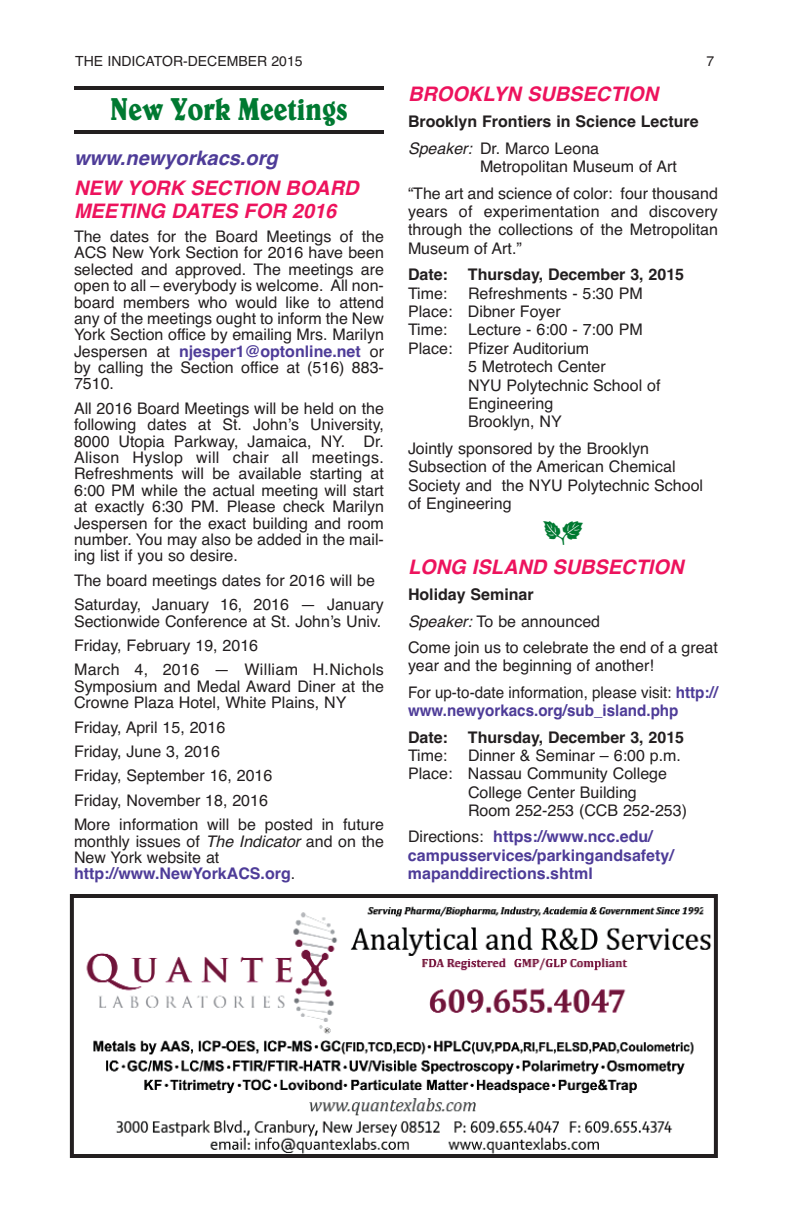
<style>
.page{position:relative;width:792px;height:1224px;background:#fff}
.page>*{position:absolute;margin:0;border:0;box-sizing:border-box;transform-origin:0 0}
.t1{font:36px "Type Embellishments One Let Plain";color:#007931}
.t2{font:700 32px "Belwe";color:#007931;scale:.8 1}
.t3{font:italic 700 20px/22.4px "Helvetica";color:#ed135d}
.t4{font:italic 700 20px "Helvetica";color:#4e3c98}
.t5{font:16px/16.4px "Helvetica";color:#231f20}
.t6{font:700 16px/26.4px "Helvetica";color:#231f20}
.t7{font:700 16px/18.4px "Helvetica";color:#4e3c98}
.t8{font:700 16px "Helvetica";color:#4e3c98;scale:.95 1}
.t9{font:14px "Helvetica";color:#231f20}
.s1{font-weight:700;color:#4e3c98}
.s2{font-style:italic}
.s3{font-weight:400;font-style:italic}
.s4{font-weight:400}
.s5{font-weight:700}
.s6{font-weight:400;color:#231f20}
</style>
<div class="page">
<hr style="left:74px;top:86px;width:310px;height:4px;background:#231f20">
<hr style="left:74px;top:130px;width:310px;height:4px;background:#231f20">
<img style="left:86px;top:906px;width:626px;height:247px">
<div style="left:70px;top:894px;width:648px;height:264px;border:4px solid #231f20"></div>
<p class="t9" style="left:75px;top:56px;width:229px">THE INDICATOR-DECEMBER 2015</p>
<p class="t9" style="left:706px;top:56px;width:9px">7</p>
<h2 class="t2" style="left:110px;top:98px;width:298px">New York Meetings</h2>
<p class="t4" style="left:74px;top:150px;width:205px">www.newyorkacs.org</p>
<p class="t3" style="left:74px;top:179px;width:286px">NEW YORK SECTION BOARD<br>MEETING DATES FOR 2016</p>
<p class="t5" style="left:74px;top:230px;width:312px;text-align:justify">The dates for the Board Meetings of the ACS New York Section for 2016 have been selected and approved. The meetings are open to all – everybody is welcome. All non&shy;board members who would like to attend any of the meetings ought to inform the New York Section office by emailing Mrs. Marilyn Jespersen at <span class="s1">njesper1@optonline.net</span> or by calling the Section office at (516) 883- 7510.</p>
<p class="t5" style="left:74px;top:402px;width:311px;text-align:justify">All 2016 Board Meetings will be held on the following dates at St. Johnʼs University, 8000 Utopia Parkway, Jamaica, NY. Dr.<br>Alison Hyslop will chair all meetings.<br>Refreshments will be available starting at 6:00 PM while the actual meeting will start at exactly 6:30 PM. Please check Marilyn Jespersen for the exact building and room number. You may also be added in the mail&shy;ing list if you so desire.</p>
<p class="t5" style="left:74px;top:570px;width:311px;line-height:24.4px">The board meetings dates for 2016 will be<br>Saturday, January 16, 2016 — January</p>
<p class="t5" style="left:74px;top:610px;width:311px;line-height:24.4px">Sectionwide Conference at St. Johnʼs Univ.<br>Friday, February 19, 2016<br>March 4, 2016 — William H.Nichols</p>
<p class="t5" style="left:74px;top:679px;width:311px">Symposium and Medal Award Diner at the<br>Crowne Plaza Hotel, White Plains, NY</p>
<p class="t5" style="left:74px;top:716px;width:311px;line-height:24.4px">Friday, April 15, 2016<br>Friday, June 3, 2016<br>Friday, September 16, 2016<br>Friday, November 18, 2016<br>More information will be posted in future</p>
<p class="t5" style="left:74px;top:834px;width:311px">monthly issues of <span class="s2">The Indicator</span> and on the<br>New York website at <span class="s1">http://www.NewYorkACS.org</span>.</p>
<p class="t3" style="left:408px;top:85px;width:252px">BROOKLYN SUBSECTION</p>
<p class="t6" style="left:408px;top:110px;width:292px">Brooklyn Frontiers in Science Lecture<br><span class="s3">Speaker:</span> <span class="s4">Dr. Marco Leona</span></p>
<p class="t5" style="left:408px;top:155px;width:311px;line-height:26.4px;text-indent:72px">Metropolitan Museum of Art<br>“The art and science of color: four thousand</p>
<p class="t5" style="left:408px;top:204px;width:311px;line-height:18.4px;text-align:justify">years of experimentation and discovery through the collections of the Metropolitan Museum of Art.”</p>
<p class="t6" style="left:408px;top:263px;width:41px">Date:</p>
<p class="t6" style="left:468px;top:263px;width:218px">Thursday, December 3, 2015</p>
<p class="t5" style="left:408px;top:286px;width:41px">Time:</p>
<p class="t5" style="left:408px;top:285px;width:236px;line-height:18.4px;text-indent:60px">Refreshments - 5:30 PM<br>Place: Dibner Foyer<br>Time:</p>
<p class="t5" style="left:468px;top:323px;width:176px">Lecture - 6:00 - 7:00 PM</p>
<p class="t5" style="left:408px;top:341px;width:183px">Place: Pfizer Auditorium</p>
<p class="t5" style="left:468px;top:360px;width:139px">5 Metrotech Center</p>
<p class="t5" style="left:468px;top:378px;width:194px">NYU Polytechnic School of</p>
<p class="t5" style="left:468px;top:397px;width:87px">Engineering</p>
<p class="t5" style="left:468px;top:415px;width:95px">Brooklyn, NY</p>
<p class="t5" style="left:408px;top:440px;width:297px;line-height:18.4px">Jointly sponsored by the Brooklyn<br>Subsection of the American Chemical<br>Society and the NYU Polytechnic School of Engineering</p>
<h1 class="t1" style="left:541px;top:512px;width:45px">a</h1>
<p class="t3" style="left:408px;top:557px;width:277px">LONG ISLAND SUBSECTION</p>
<p class="t5" style="left:408px;top:583px;width:311px;line-height:26.4px"><span class="s5">Holiday Seminar<br></span><span class="s2">Speaker:</span> To be announced<br>Come join us to celebrate the end of a great</p>
<p class="t5" style="left:408px;top:654px;width:312px;line-height:26.4px">year and the beginning of another!<br>For up-to-date information, please visit: <span class="s1">http://</span></p>
<p class="t8" style="left:408px;top:705px;width:286px">www.newyorkacs.org/sub_island.php</p>
<p class="t6" style="left:408px;top:725px;width:41px">Date:</p>
<p class="t6" style="left:468px;top:725px;width:218px">Thursday, December 3, 2015</p>
<p class="t5" style="left:408px;top:749px;width:41px">Time:</p>
<p class="t5" style="left:468px;top:749px;width:214px">Dinner &amp; Seminar – 6:00 p.m.</p>
<p class="t5" style="left:408px;top:767px;width:261px">Place: Nassau Community College</p>
<p class="t5" style="left:468px;top:785px;width:170px">College Center Building</p>
<p class="t5" style="left:468px;top:804px;width:221px">Room 252-253 (CCB 252-253)</p>
<p class="t7" style="left:408px;top:829px;width:267px"><span class="s6">Directions:</span> https://www.ncc.edu/ campusservices/parkingandsafety/ mapanddirections.shtml</p>
</div>
